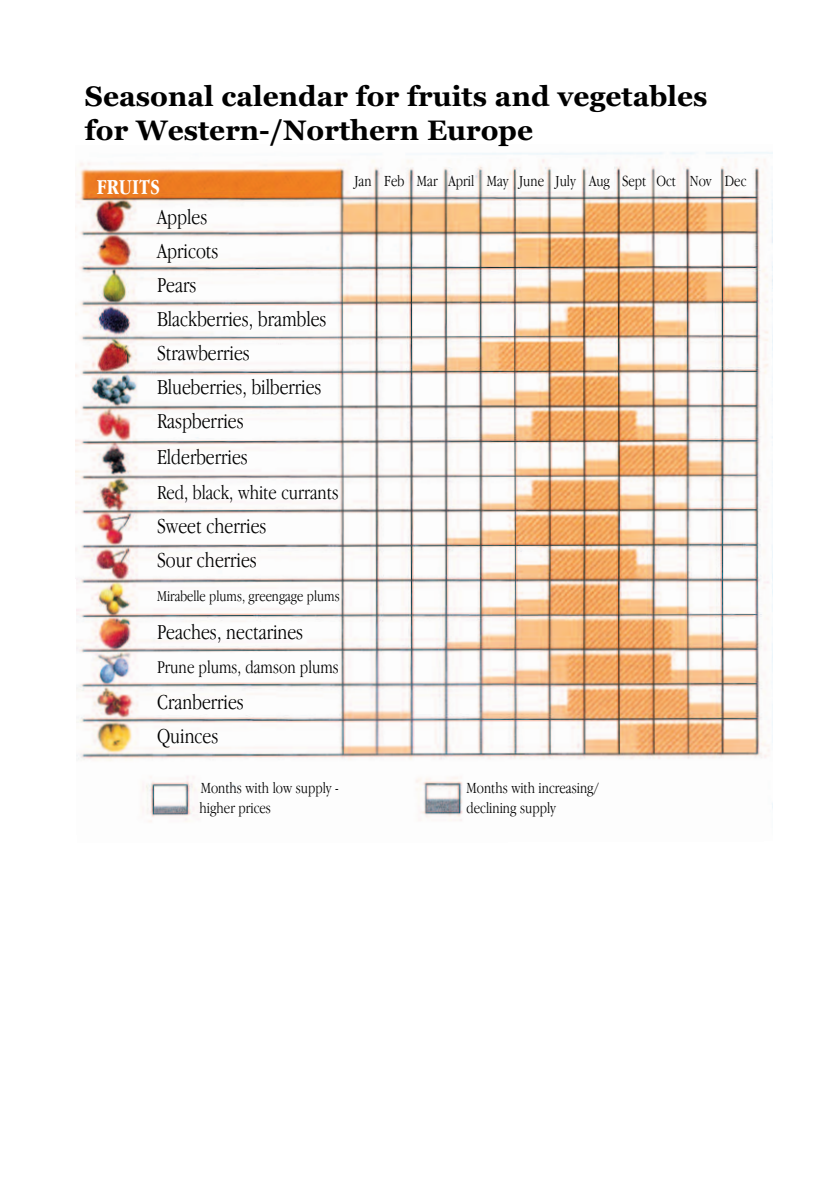
<style>
.page{position:relative;width:840px;height:1191px;background:#fff}
.page>*{position:absolute;margin:0;border:0;box-sizing:border-box;transform-origin:0 0}
.t1{font:700 28px/34px "Georgia";color:#000}
.t2{font:300 condensed 22px/34px "Garamond";color:#000}
.t3{font:700 condensed 22px "Garamond";letter-spacing:.01em;color:#fff}
.t4{font:300 condensed 20.6px "Garamond";color:#000}
.t5{font:300 condensed 18.6px "Garamond";color:#000}
.t6{font:300 condensed 16px "Garamond";color:#000}
.t7{font:300 condensed 15.6px "Garamond";color:#000}
</style>
<div class="page">
<img style="left:75px;top:152px;width:697px;height:670px">
<p class="t1" style="left:85px;top:80px;width:623px">Seasonal calendar for fruits and vegetables for Western-/Northern Europe</p>
<p class="t6" style="left:354px;top:171px;width:393px">Jan Feb Mar April May June July Aug Sept Oct Nov Dec</p>
<p class="t2" style="left:157px;top:200px;width:171px">Apples<br>Apricots<br>Pears<br>Blackberries, brambles<br>Strawberries<br>Blueberries, bilberries<br>Raspberries</p>
<p class="t2" style="left:157px;top:440px;width:92px">Elderberries</p>
<p class="t4" style="left:157px;top:479px;width:183px">Red, black, white currants</p>
<p class="t2" style="left:157px;top:508px;width:111px">Sweet cherries<br>Sour cherries</p>
<p class="t7" style="left:157px;top:586px;width:184px">Mirabelle plums, greengage plums</p>
<p class="t2" style="left:157px;top:614px;width:148px">Peaches, nectarines</p>
<p class="t5" style="left:157px;top:655px;width:183px">Prune plums, damson plums</p>
<p class="t2" style="left:157px;top:684px;width:88px">Cranberries<br>Quinces</p>
<p class="t6" style="left:201px;top:778px;width:139px">Months with low supply -</p>
<p class="t6" style="left:466px;top:778px;width:133px">Months with increasing/</p>
<p class="t6" style="left:199px;top:798px;width:73px">higher prices</p>
<p class="t6" style="left:466px;top:798px;width:91px">declining supply</p>
<p class="t3" style="left:97px;top:174px;width:65px">FRUITS</p>
</div>
